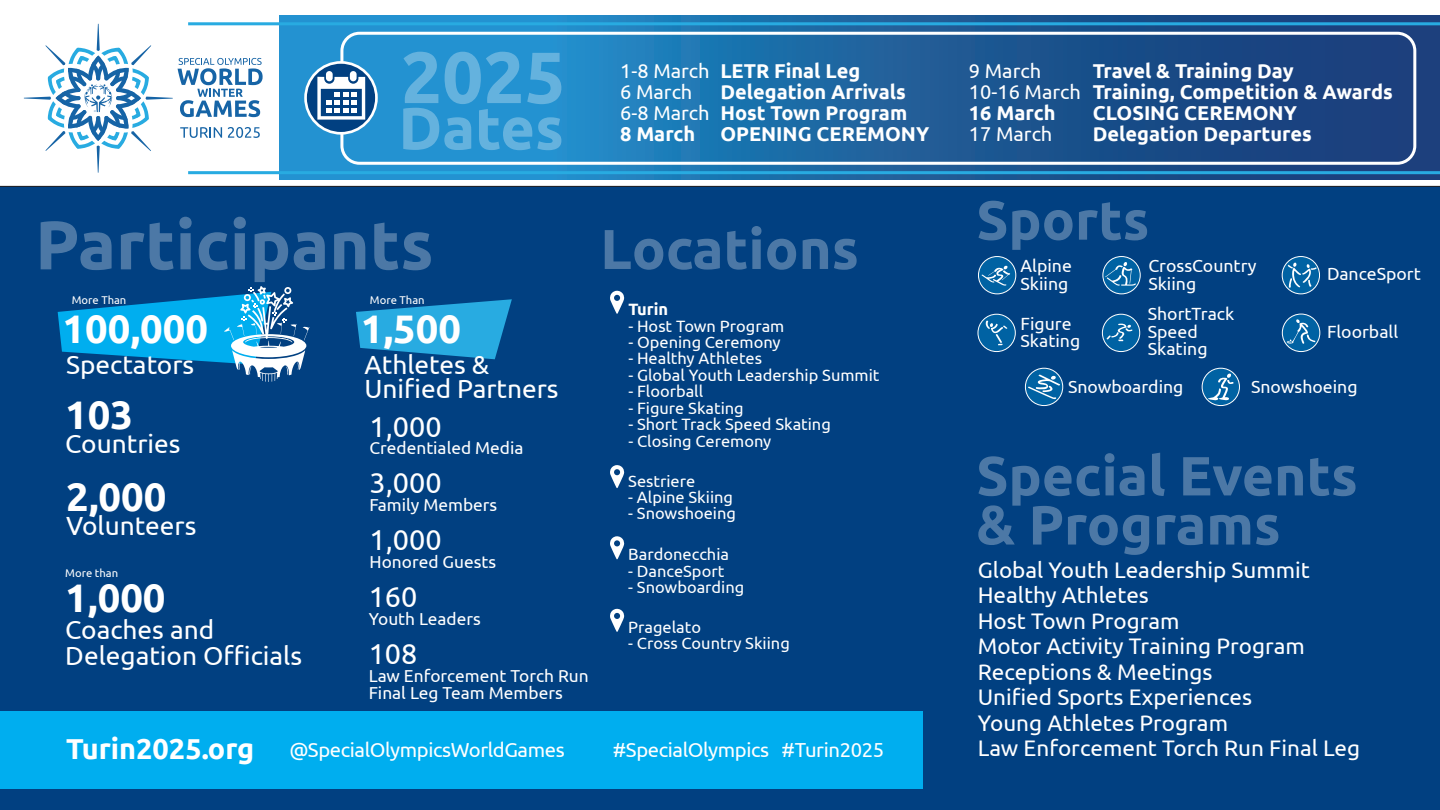
<style>
.page{position:relative;width:1440px;height:810px;background:#fff}
.page>*{position:absolute;margin:0;border:0;box-sizing:border-box;transform-origin:0 0}
.t1{font:700 39.83px "Ubuntu";color:#fff}
.t2{font:28.8px "Ubuntu";color:#fff}
.t3{font:26.25px/26.2px "Ubuntu";color:#fff}
.t4{font:22.5px/25.5px "Ubuntu";color:#fff}
.t5{font:20.25px "Ubuntu";letter-spacing:-.02em;color:#fff}
.t6{font:700 20.02px/21px "Ubuntu";color:#fff}
.t7{font:20.02px/21px "Ubuntu";color:#fff}
.t8{font:17.62px/17.6px "Ubuntu";color:#fff}
.t9{font:17.33px/17.3px "Ubuntu";color:#fff}
.t10{font:16.42px "Ubuntu";color:#fff}
.t11{font:700 16.42px "Ubuntu";color:#fff}
.t12{font:11.25px "Ubuntu";color:#fff}
.s1{font-weight:700;font-size:28.8px}
</style>
<div class="page">
<div style="left:0;top:186px;width:1440px;height:624px;background:#014081"></div>
<svg style="left:334px;top:232px;width:31px;height:37px"></svg>
<svg style="left:374px;top:223px;width:57px;height:47px"></svg>
<svg style="left:978px;top:201px;width:28px;height:39px"></svg>
<svg style="left:1012px;top:210px;width:61px;height:40px"></svg>
<svg style="left:1079px;top:202px;width:68px;height:38px"></svg>
<svg style="left:978px;top:257px;width:38px;height:37px"></svg>
<div style="left:978px;top:256px;width:38px;height:38px;border:1px solid #fff;border-radius:50%"></div>
<svg style="left:981px;top:266px;width:30px;height:20px"></svg>
<svg style="left:1103px;top:257px;width:37px;height:37px"></svg>
<div style="left:1102px;top:256px;width:39px;height:38px;border:1px solid #fff;border-radius:50%"></div>
<svg style="left:1105px;top:262px;width:31px;height:24px"></svg>
<svg style="left:1282px;top:257px;width:38px;height:37px"></svg>
<div style="left:1282px;top:256px;width:38px;height:38px;border:1px solid #fff;border-radius:50%"></div>
<svg style="left:1288px;top:262px;width:29px;height:26px"></svg>
<svg style="left:1310px;top:458px;width:46px;height:38px"></svg>
<svg style="left:978px;top:453px;width:325px;height:102px"></svg>
<svg style="left:605px;top:230px;width:115px;height:40px"></svg>
<svg style="left:727px;top:226px;width:69px;height:44px"></svg>
<svg style="left:803px;top:239px;width:25px;height:30px"></svg>
<svg style="left:834px;top:239px;width:23px;height:31px"></svg>
<svg style="left:610px;top:291px;width:14px;height:23px"></svg>
<svg style="left:610px;top:465px;width:14px;height:23px"></svg>
<svg style="left:610px;top:536px;width:14px;height:23px"></svg>
<svg style="left:610px;top:609px;width:14px;height:23px"></svg>
<div style="left:279px;top:16px;width:1161px;height:163px;background:linear-gradient(to right,#259edc,#18346f)"></div>
<svg style="left:24px;top:24px;width:239px;height:149px"></svg>
<hr style="left:188px;top:171px;width:1252px;height:3px;background:#28abe1">
<hr style="left:188px;top:22px;width:1252px;height:3px;background:#28abe1">
<div style="left:340px;top:32px;width:1076px;height:133px;border:3px solid #fff;border-radius:18px"></div>
<svg style="left:306px;top:62px;width:70px;height:71px;fill:#014081"></svg>
<div style="left:304px;top:61px;width:74px;height:74px;border:3px solid #fff;border-radius:50%"></div>
<div style="left:350px;top:71px;width:7px;height:10px;background:#fff;border-radius:3px"></div>
<div style="left:326px;top:71px;width:7px;height:10px;background:#fff;border-radius:3px"></div>
<svg style="left:317px;top:77px;width:48px;height:43px"></svg>
<svg style="left:403px;top:52px;width:158px;height:98px"></svg>
<svg style="left:1282px;top:314px;width:38px;height:38px"></svg>
<div style="left:1282px;top:314px;width:38px;height:38px;border:1px solid #fff;border-radius:50%"></div>
<svg style="left:1287px;top:319px;width:28px;height:25px"></svg>
<svg style="left:978px;top:314px;width:37px;height:38px"></svg>
<div style="left:978px;top:314px;width:38px;height:38px;border:1px solid #fff;border-radius:50%"></div>
<svg style="left:985px;top:320px;width:23px;height:25px"></svg>
<div style="left:1102px;top:314px;width:38px;height:38px;background:#0062a3;border-radius:50%"></div>
<div style="left:1102px;top:314px;width:38px;height:38px;border:1px solid #fff;border-radius:50%"></div>
<svg style="left:1106px;top:323px;width:27px;height:18px"></svg>
<svg style="left:1202px;top:368px;width:37px;height:38px"></svg>
<div style="left:1202px;top:368px;width:38px;height:38px;border:1px solid #fff;border-radius:50%"></div>
<svg style="left:1208px;top:373px;width:26px;height:29px"></svg>
<svg style="left:1025px;top:368px;width:38px;height:38px"></svg>
<div style="left:1025px;top:368px;width:38px;height:38px;border:1px solid #fff;border-radius:50%"></div>
<svg style="left:1028px;top:374px;width:33px;height:26px"></svg>
<div style="left:0;top:711px;width:923px;height:77px;background:#00aeef"></div>
<svg style="left:41px;top:217px;width:284px;height:165px"></svg>
<svg style="left:356px;top:299px;width:156px;height:60px"></svg>
<p class="t7" style="left:620px;top:59px;width:91px">1-8 March<br>6 March<br>6-8 March</p>
<p class="t6" style="left:620px;top:123px;width:77px">8 March</p>
<p class="t6" style="left:720px;top:60px;width:210px">LETR Final Leg<br>Delegation Arrivals<br>Host Town Program<br>OPENING CEREMONY</p>
<p class="t7" style="left:969px;top:60px;width:114px">9 March<br>10-16 March</p>
<p class="t6" style="left:969px;top:102px;width:88px">16 March</p>
<p class="t7" style="left:969px;top:123px;width:85px">17 March</p>
<p class="t6" style="left:1093px;top:60px;width:302px">Travel &amp; Training Day<br>Training, Competition &amp; Awards<br>CLOSING CEREMONY<br>Delegation Departures</p>
<p class="t8" style="left:1021px;top:257px;width:53px">Alpine<br>Skiing</p>
<p class="t8" style="left:1327px;top:265px;width:95px">DanceSport</p>
<p class="t8" style="left:1148px;top:257px;width:110px">Cross Country<br>Skiing</p>
<p class="t12" style="left:72px;top:293px;width:56px">More Than</p>
<p class="t12" style="left:370px;top:293px;width:56px">More Than</p>
<p class="t11" style="left:628px;top:299px;width:41px">Turin</p>
<p class="t10" style="left:628px;top:316px;width:158px">- Host Town Program</p>
<p class="t10" style="left:628px;top:332px;width:154px">- Opening Ceremony</p>
<p class="t10" style="left:628px;top:349px;width:135px">- Healthy Athletes</p>
<p class="t10" style="left:628px;top:365px;width:253px">- Global Youth Leadership Summit</p>
<p class="t10" style="left:628px;top:381px;width:76px">- Floorball</p>
<p class="t10" style="left:628px;top:398px;width:117px">- Figure Skating</p>
<p class="t10" style="left:628px;top:414px;width:204px">- Short Track Speed Skating</p>
<p class="t10" style="left:628px;top:431px;width:144px">- Closing Ceremony</p>
<p class="t10" style="left:628px;top:471px;width:69px">Sestriere</p>
<p class="t10" style="left:628px;top:487px;width:106px">- Alpine Skiing</p>
<p class="t10" style="left:628px;top:504px;width:109px">- Snowshoeing</p>
<p class="t10" style="left:628px;top:544px;width:102px">Bardonecchia</p>
<p class="t10" style="left:628px;top:561px;width:98px">- DanceSport</p>
<p class="t10" style="left:628px;top:577px;width:118px">- Snowboarding</p>
<p class="t10" style="left:628px;top:617px;width:74px">Pragelato</p>
<p class="t10" style="left:628px;top:633px;width:163px">- Cross Country Skiing</p>
<p class="t8" style="left:1021px;top:314px;width:61px">Figure<br>Skating</p>
<p class="t8" style="left:1148px;top:304px;width:88px">Short Track<br>Speed<br>Skating</p>
<h1 class="t1" style="left:63px;top:305px;width:147px">100,000</h1>
<h1 class="t1" style="left:361px;top:305px;width:102px">1,500</h1>
<p class="t8" style="left:1327px;top:322px;width:73px">Floorball</p>
<h3 class="t3" style="left:364px;top:352px;width:196px;line-height:24px">Athletes &amp;<br>Unified Partners</h3>
<h3 class="t3" style="left:66px;top:351px;width:130px">Spectators</h3>
<p class="t8" style="left:1068px;top:377px;width:117px">Snowboarding</p>
<p class="t8" style="left:1251px;top:378px;width:108px">Snowshoeing</p>
<h1 class="t1" style="left:65px;top:391px;width:69px">103</h1>
<h3 class="t3" style="left:65px;top:430px;width:117px">Countries</h3>
<h1 class="t1" style="left:66px;top:473px;width:102px">2,000</h1>
<h3 class="t3" style="left:66px;top:512px;width:132px">Volunteers</h3>
<p class="t12" style="left:65px;top:566px;width:54px">More than</p>
<h1 class="t1" style="left:65px;top:574px;width:102px">1,000</h1>
<h3 class="t3" style="left:65px;top:615px;width:238px">Coaches and<br>Delegation Officials</h3>
<h2 class="t2" style="left:369px;top:409px;width:74px">1,000</h2>
<p class="t9" style="left:369px;top:438px;width:156px">Credentialed Media</p>
<h2 class="t2" style="left:369px;top:466px;width:74px">3,000</h2>
<p class="t9" style="left:369px;top:495px;width:129px">Family Members</p>
<h2 class="t2" style="left:369px;top:523px;width:74px">1,000</h2>
<p class="t9" style="left:369px;top:552px;width:128px">Honored Guests</p>
<h3 class="t4" style="left:978px;top:556px;width:384px">Global Youth Leadership Summit<br>Healthy Athletes<br>Host Town Program<br>Motor Activity Training Program<br>Receptions &amp; Meetings<br>Unified Sports Experiences<br>Young Athletes Program<br>Law Enforcement Torch Run Final Leg</h3>
<h2 class="t2" style="left:369px;top:580px;width:50px">160</h2>
<p class="t9" style="left:369px;top:609px;width:114px">Youth Leaders</p>
<h2 class="t2" style="left:369px;top:637px;width:50px">108</h2>
<p class="t9" style="left:369px;top:666px;width:222px">Law Enforcement Torch Run<br>Final Leg Team Members</p>
<p class="t5" style="left:66px;top:737px;width:500px"><span class="s1">Turin2025.org</span> @SpecialOlympicsWorldGames</p>
<p class="t5" style="left:613px;top:737px;width:273px">#SpecialOlympics #Turin2025</p>
</div>
